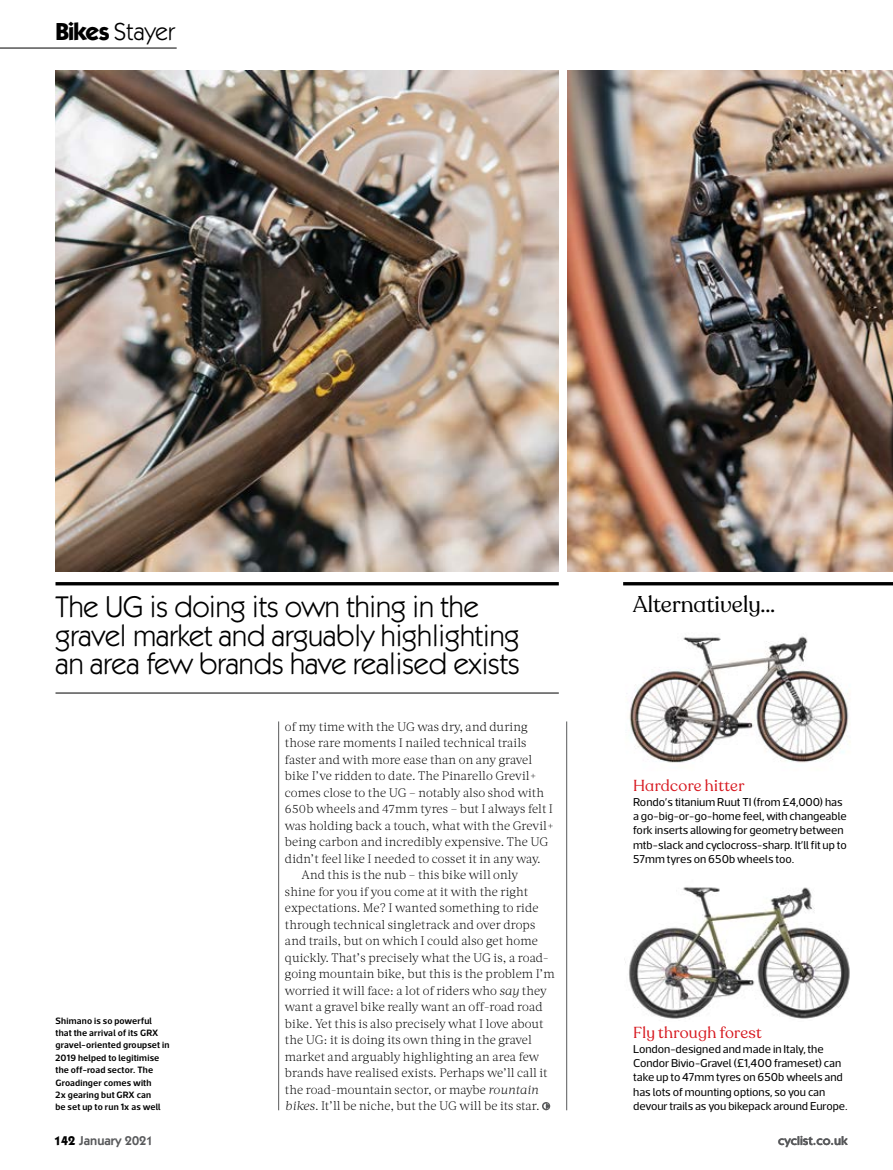
<style>
.page{position:relative;width:893px;height:1170px;background:#fff}
.page>*{position:absolute;margin:0;border:0;box-sizing:border-box;transform-origin:0 0}
.t1{font:30px/28.5px "ITC Kabel Std";letter-spacing:-.005em;color:#000}
.t2{font:24.75px "ITC Kabel Std";letter-spacing:.01em;color:#000}
.t3{font:22.5px "Recoleta Alt";color:#000}
.t4{font:15.75px "Recoleta Alt";letter-spacing:.02em;color:#d71920}
.t5{font:600 12.75px "ITC Kabel Std";color:#58595b}
.t6{font:300 12.3px "Acta";letter-spacing:.01em;color:#000}
.t7{font:11.7px/14.4px "Acto";color:#000}
.t8{font:600 9.3px/12.5px "Acto";letter-spacing:.02em;color:#000}
.s1{font-weight:700}
.s2{font-weight:700;color:#000}
.s3{font-style:italic}
</style>
<div class="page">
<img style="left:629px;top:636px;width:221px;height:127px">
<img style="left:56px;top:70px;width:503px;height:501px">
<img style="left:567px;top:70px;width:326px;height:501px">
<hr style="left:56px;top:582px;width:503px;height:3px;background:#000">
<hr style="left:56px;top:692px;width:503px;height:1px;background:#000">
<hr style="left:623px;top:582px;width:270px;height:3px;background:#000">
<hr style="left:278px;top:721px;width:1px;height:389px;background:#58595b">
<hr style="left:566px;top:721px;width:1px;height:389px;background:#58595b">
<svg style="left:542px;top:1101px;width:8px;height:9px"></svg>
<svg style="left:544px;top:1103px;width:4px;height:5px"></svg>
<hr style="left:0;top:48px;width:177px;height:1px;background:#000">
<img style="left:625px;top:887px;width:225px;height:132px">
<h2 class="t2" style="left:56px;top:17px;width:121px"><span class="s1">Bikes</span> Stayer</h2>
<h1 class="t1" style="left:56px;top:592px;width:466px">The UG is doing its own thing in the gravel market and arguably highlighting an area few brands have realised exists</h1>
<p class="t8" style="left:56px;top:1013px;width:115px">Shimano is so powerful that the arrival of its GRX gravel-oriented groupset in<br>2019 helped to legitimise the off-road sector. The<br>Groadinger comes with<br>2x gearing but GRX can<br>be set up to run 1x as well</p>
<p class="t5" style="left:54px;top:1132px;width:101px"><span class="s2">142</span> January 2021</p>
<p class="t6" style="left:285px;top:719px;width:244px">of my time with the UG was dry, and during</p>
<p class="t6" style="left:285px;top:735px;width:243px">those rare moments I nailed technical trails</p>
<p class="t6" style="left:285px;top:752px;width:249px">faster and with more ease than on any gravel</p>
<p class="t6" style="left:285px;top:768px;width:253px">bike I’ve ridden to date. The Pinarello Grevil+</p>
<p class="t6" style="left:285px;top:785px;width:261px">comes close to the UG – notably also shod with</p>
<p class="t6" style="left:285px;top:801px;width:270px">650b wheels and 47mm tyres – but I always felt I</p>
<p class="t6" style="left:285px;top:818px;width:271px">was holding back a touch, what with the Grevil+</p>
<p class="t6" style="left:285px;top:834px;width:265px">being carbon and incredibly expensive. The UG</p>
<p class="t6" style="left:285px;top:851px;width:257px">didn’t feel like I needed to cosset it in any way.</p>
<p class="t6" style="left:301px;top:867px;width:218px">And this is the nub – this bike will only</p>
<p class="t6" style="left:285px;top:884px;width:245px">shine for you if you come at it with the right</p>
<p class="t6" style="left:285px;top:900px;width:255px">expectations. Me? I wanted something to ride</p>
<p class="t6" style="left:285px;top:917px;width:252px">through technical singletrack and over drops</p>
<p class="t6" style="left:285px;top:933px;width:254px">and trails, but on which I could also get home</p>
<p class="t6" style="left:285px;top:950px;width:265px">quickly. That’s precisely what the UG is, a road-</p>
<p class="t6" style="left:285px;top:966px;width:272px">going mountain bike, but this is the problem I’m</p>
<p class="t6" style="left:285px;top:983px;width:263px">worried it will face: a lot of riders who <span class="s3">say</span> they</p>
<p class="t6" style="left:285px;top:999px;width:259px">want a gravel bike really want an off-road road</p>
<p class="t6" style="left:285px;top:1016px;width:260px">bike. Yet this is also precisely what I love about</p>
<p class="t6" style="left:285px;top:1032px;width:248px">the UG: it is doing its own thing in the gravel</p>
<p class="t6" style="left:285px;top:1049px;width:256px">market and arguably highlighting an area few</p>
<p class="t6" style="left:285px;top:1065px;width:264px">brands have realised exists. Perhaps we’ll call it</p>
<p class="t6" style="left:285px;top:1082px;width:255px">the road-mountain sector, or maybe <span class="s3">rountain</span></p>
<p class="t6" style="left:285px;top:1098px;width:256px"><span class="s3">bikes</span>. It’ll be niche, but the UG will be its star.</p>
<h3 class="t3" style="left:633px;top:590px;width:144px">Alternatively…</h3>
<p class="t4" style="left:633px;top:775px;width:113px">Hardcore hitter</p>
<p class="t7" style="left:633px;top:794px;width:215px">Rondo’s titanium Ruut TI (from £4,000) has a go-big-or-go-home feel, with changeable fork inserts allowing for geometry between mtb-slack and cyclocross-sharp. It’ll fit up to 57mm tyres on 650b wheels too.</p>
<p class="t4" style="left:633px;top:1022px;width:130px">Fly through forest</p>
<p class="t7" style="left:633px;top:1041px;width:216px">London-designed and made in Italy, the Condor Bivio-Gravel (£1,400 frameset) can take up to 47mm tyres on 650b wheels and has lots of mounting options, so you can devour trails as you bikepack around Europe.</p>
<p class="t5" style="left:778px;top:1132px;width:71px">cyclist.co.uk</p>
</div>
